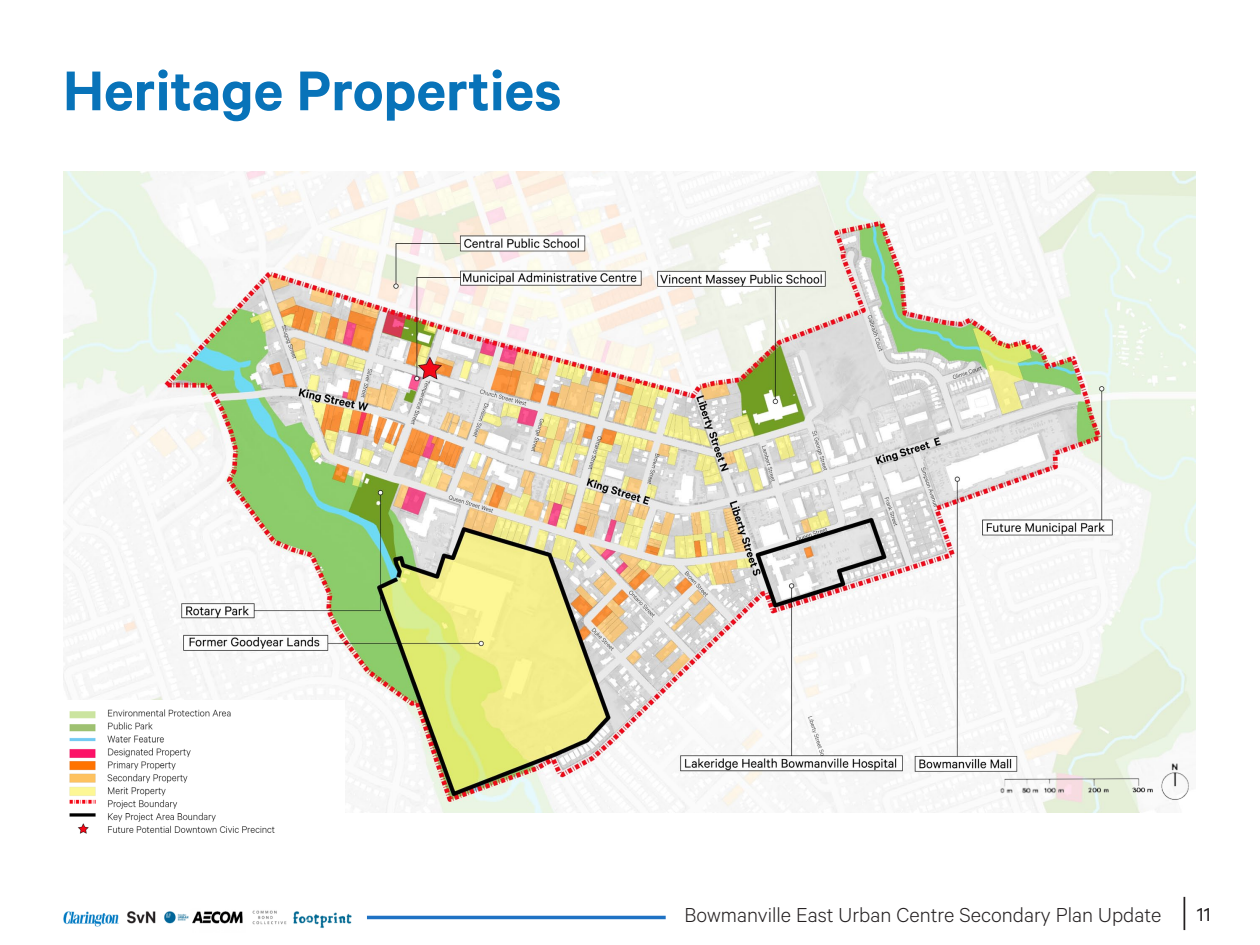
<style>
.page{position:relative;width:1260px;height:945px;background:#fff}
.page>*{position:absolute;margin:0;border:0;box-sizing:border-box;transform-origin:0 0}
.t1{font:600 63px "Calibre";color:#0873b9}
.t2{font:300 22.75px "Calibre";color:#231f20}
.t3{font:21px "Calibre";color:#231f20}
</style>
<div class="page">
<hr style="left:367px;top:916px;width:299px;height:3px;background:#1e72c4">
<hr style="left:1184px;top:897px;width:1px;height:33px;background:#231f20">
<img style="left:63px;top:910px;width:289px;height:18px">
<img style="left:63px;top:172px;width:1132px;height:641px">
<img style="left:63px;top:701px;width:281px;height:133px">
<img style="left:998px;top:757px;width:197px;height:56px">
<p class="t1" style="left:63px;top:53px;width:500px">Heritage Properties</p>
<p class="t2" style="left:684px;top:902px;width:478px">Bowmanville East Urban Centre Secondary Plan Update</p>
<p class="t3" style="left:1197px;top:902px;width:15px">11</p>
</div>
